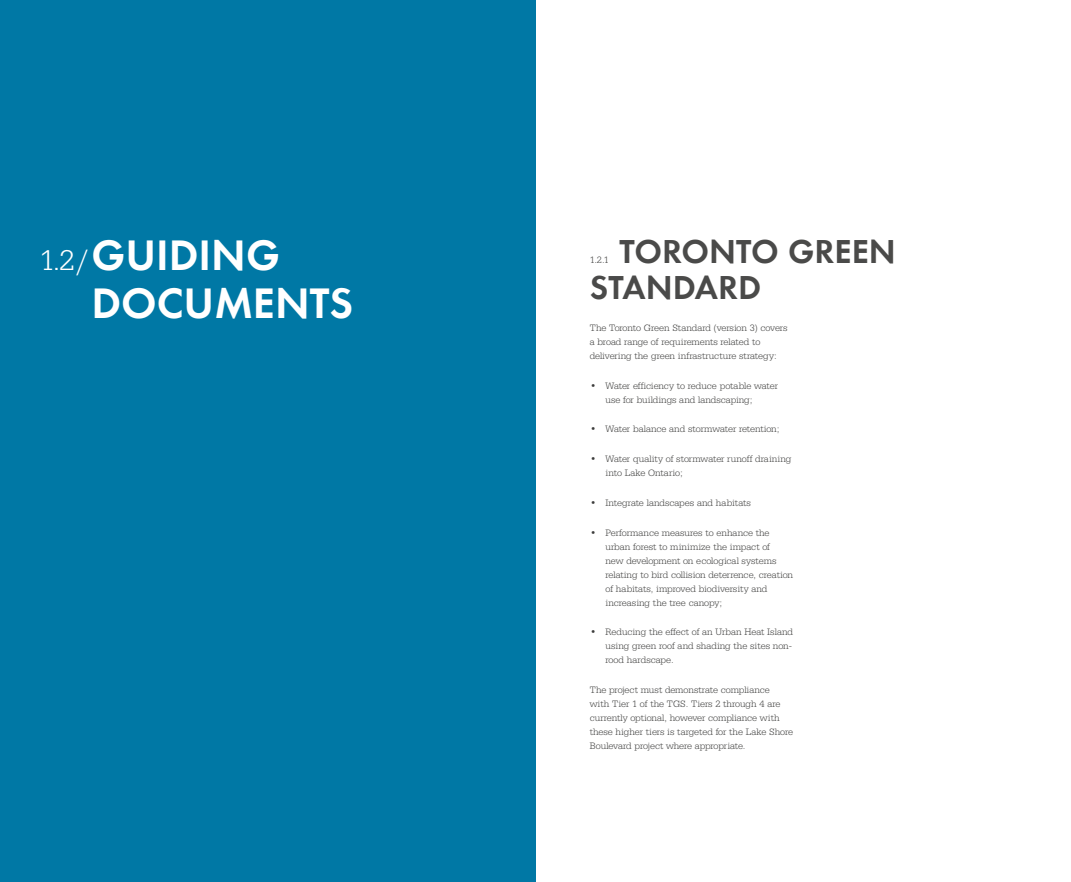
<style>
.page{position:relative;width:1071px;height:882px;background:#fff}
.page>*{position:absolute;margin:0;border:0;box-sizing:border-box;transform-origin:0 0}
.t1{font:700 39.38px/47.2px "Allies Morrison Futura ND";color:#fff}
.t2{font:700 30.62px/36.8px "Allies Morrison Futura ND";color:#4a4a49}
.t3{font:9.62px/14px "Allies Morrison Serifa ND";letter-spacing:-.01em;color:#3c3c3b}
.s1{font-family:"Allies Morrison Serifa ND";font-weight:400;font-size:29.75px}
</style>
<div class="page">
<div style="left:0;top:0;width:536px;height:882px;background:#0078a5"></div>
<h1 class="t1" style="left:91px;top:232px;width:263px;text-indent:-52px"><span class="s1">1.2/</span>GUIDING<br>DOCUMENTS</h1>
<h2 class="t2" style="left:590px;top:233px;width:308px;text-indent:30px">TORONTO GREEN<br>STANDARD</h2>
<p class="t3" style="left:590px;top:320px;width:199px">The Toronto Green Standard (version 3) covers a broad range of requirements related to delivering the green infrastructure strategy:</p>
<p class="t3" style="left:606px;top:378px;width:174px;text-indent:-16px">• Water efficiency to reduce potable water use for buildings and landscaping;</p>
<p class="t3" style="left:590px;top:422px;width:191px">• Water balance and stormwater retention;</p>
<p class="t3" style="left:606px;top:452px;width:187px;text-indent:-16px">• Water quality of stormwater runoff draining into Lake Ontario;</p>
<p class="t3" style="left:590px;top:495px;width:163px">• Integrate landscapes and habitats</p>
<p class="t3" style="left:606px;top:525px;width:189px;text-indent:-16px">• Performance measures to enhance the urban forest to minimize the impact of<br>new development on ecological systems relating to bird collision deterrence, creation of habitats, improved biodiversity and increasing the tree canopy;</p>
<p class="t3" style="left:606px;top:625px;width:189px;text-align:justify;text-indent:-16px">• Reducing the effect of an Urban Heat Island using green roof and shading the sites non&shy;rood hardscape.</p>
<p class="t3" style="left:590px;top:683px;width:205px">The project must demonstrate compliance<br>with Tier 1 of the TGS. Tiers 2 through 4 are currently optional, however compliance with these higher tiers is targeted for the Lake Shore Boulevard project where appropriate.</p>
<p class="t3" style="left:590px;top:252px;width:21px">1.2.1</p>
</div>
